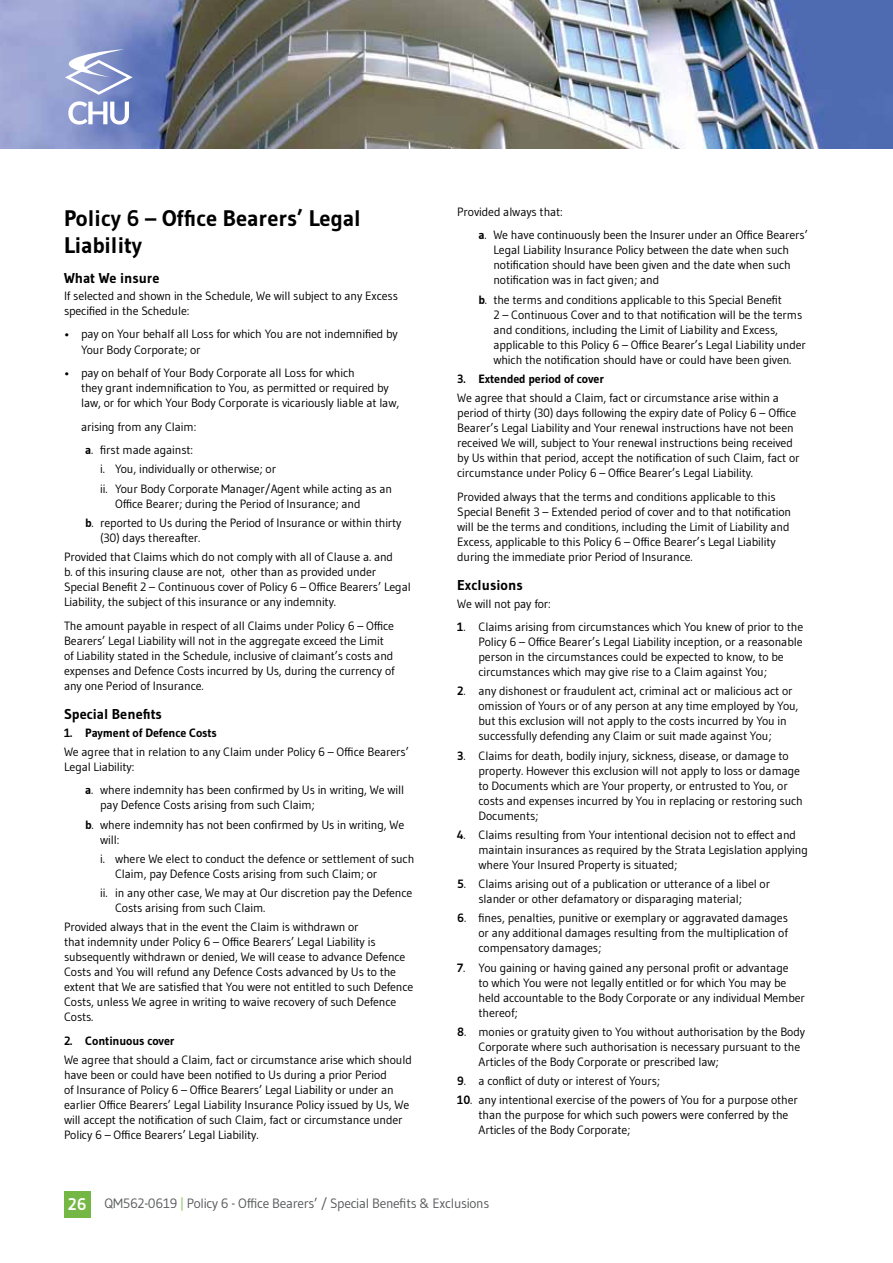
<style>
.page{position:relative;width:893px;height:1263px;background:#fff}
.page>*{position:absolute;margin:0;border:0;box-sizing:border-box;transform-origin:0 0}
.t1{font:700 22.5px/27px "Gudea";color:#000}
.t2{font:700 14.25px "Gudea";color:#000}
.t3{font:13.5px "Gudea";letter-spacing:-.02em;color:#58595b}
.t4{font:12px/15px "Gudea";letter-spacing:-.01em;color:#000}
.t5{font:700 12px "Gudea";letter-spacing:-.01em;color:#000}
.s1{font-weight:700}
.s2{font-weight:700;font-size:16.8px;color:#fff}
.s3{color:#90c164}
</style>
<div class="page">
<img style="left:0;top:0;width:893px;height:149px">
<div style="left:64px;top:1191px;width:27px;height:26px;background:#74b745"></div>
<svg style="left:65px;top:49px;width:68px;height:46px"></svg>
<svg style="left:68px;top:101px;width:61px;height:24px"></svg>
<h1 class="t1" style="left:64px;top:204px;width:298px">Policy 6 – Office Bearers’ Legal<br>Liability</h1>
<p class="t2" style="left:64px;top:269px;width:97px">What We insure</p>
<p class="t4" style="left:64px;top:288px;width:335px">If selected and shown in the Schedule, We will subject to any Excess specified in the Schedule:</p>
<p class="t4" style="left:81px;top:327px;width:318px;text-indent:-17px">• pay on Your behalf all Loss for which You are not indemnified by<br>Your Body Corporate; or</p>
<p class="t4" style="left:81px;top:365px;width:320px;text-indent:-17px">• pay on behalf of Your Body Corporate all Loss for which<br>they grant indemnification to You, as permitted or required by law, or for which Your Body Corporate is vicariously liable at law,</p>
<p class="t4" style="left:81px;top:414px;width:117px;line-height:23.5px;text-align:center">arising from any Claim: <span class="s1">a</span>. first made against:</p>
<p class="t4" style="left:100px;top:459px;width:294px;line-height:19.2px">i. You, individually or otherwise; or<br>ii. Your Body Corporate Manager/Agent while acting as an</p>
<p class="t4" style="left:85px;top:493px;width:318px;line-height:19.2px;text-indent:30px">Office Bearer; during the Period of Insurance; and<br><span class="s1">b</span>. reported to Us during the Period of Insurance or within thirty</p>
<p class="t4" style="left:64px;top:528px;width:331px;line-height:19.2px;text-indent:36px">(30) days thereafter.<br>Provided that Claims which do not comply with all of Clause a. and</p>
<p class="t4" style="left:64px;top:564px;width:348px">b. of this insuring clause are not, other than as provided under<br>Special Benefit 2 – Continuous cover of Policy 6 – Office Bearers’ Legal<br>Liability, the subject of this insurance or any indemnity.</p>
<p class="t4" style="left:64px;top:618px;width:332px">The amount payable in respect of all Claims under Policy 6 – Office Bearers’ Legal Liability will not in the aggregate exceed the Limit of Liability stated in the Schedule, inclusive of claimant’s costs and expenses and Defence Costs incurred by Us, during the currency of any one Period of Insurance.</p>
<p class="t2" style="left:64px;top:705px;width:99px">Special Benefits</p>
<p class="t5" style="left:64px;top:725px;width:154px">1. Payment of Defence Costs</p>
<p class="t4" style="left:64px;top:744px;width:346px">We agree that in relation to any Claim under Policy 6 – Office Bearers’<br>Legal Liability:</p>
<p class="t4" style="left:100px;top:782px;width:305px;text-indent:-15px"><span class="s1">a</span>. where indemnity has been confirmed by Us in writing, We will pay Defence Costs arising from such Claim;</p>
<p class="t4" style="left:100px;top:817px;width:306px;text-indent:-15px"><span class="s1">b</span>. where indemnity has not been confirmed by Us in writing, We will:</p>
<p class="t4" style="left:115px;top:851px;width:301px;text-indent:-15px">i. where We elect to conduct the defence or settlement of such<br>Claim, pay Defence Costs arising from such Claim; or</p>
<p class="t4" style="left:115px;top:885px;width:299px;text-indent:-15px">ii. in any other case, We may at Our discretion pay the Defence<br>Costs arising from such Claim.</p>
<p class="t4" style="left:64px;top:919px;width:351px">Provided always that in the event the Claim is withdrawn or<br>that indemnity under Policy 6 – Office Bearers’ Legal Liability is subsequently withdrawn or denied, We will cease to advance Defence Costs and You will refund any Defence Costs advanced by Us to the extent that We are satisfied that You were not entitled to such Defence Costs, unless We agree in writing to waive recovery of such Defence Costs.</p>
<p class="t5" style="left:64px;top:1033px;width:112px">2. Continuous cover</p>
<p class="t4" style="left:64px;top:1052px;width:349px">We agree that should a Claim, fact or circumstance arise which should have been or could have been notified to Us during a prior Period<br>of Insurance of Policy 6 – Office Bearers’ Legal Liability or under an earlier Office Bearers’ Legal Liability Insurance Policy issued by Us, We will accept the notification of such Claim, fact or circumstance under Policy 6 – Office Bearers’ Legal Liability.</p>
<p class="t4" style="left:478px;top:200px;width:331px;line-height:23.5px;text-indent:-21px">Provided always that:<br><span class="s1">a</span>. We have continuously been the Insurer under an Office Bearers’</p>
<p class="t4" style="left:493px;top:242px;width:299px">Legal Liability Insurance Policy between the date when such notification should have been given and the date when such notification was in fact given; and</p>
<p class="t4" style="left:493px;top:292px;width:314px;text-indent:-15px"><span class="s1">b</span>. the terms and conditions applicable to this Special Benefit<br>2 – Continuous Cover and to that notification will be the terms and conditions, including the Limit of Liability and Excess, applicable to this Policy 6 – Office Bearer’s Legal Liability under which the notification should have or could have been given.</p>
<p class="t5" style="left:457px;top:371px;width:148px">3. Extended period of cover</p>
<p class="t4" style="left:457px;top:390px;width:344px">We agree that should a Claim, fact or circumstance arise within a period of thirty (30) days following the expiry date of Policy 6 – Office Bearer’s Legal Liability and Your renewal instructions have not been received We will, subject to Your renewal instructions being received by Us within that period, accept the notification of such Claim, fact or circumstance under Policy 6 – Office Bearer’s Legal Liability.</p>
<p class="t4" style="left:457px;top:489px;width:335px">Provided always that the terms and conditions applicable to this Special Benefit 3 – Extended period of cover and to that notification will be the terms and conditions, including the Limit of Liability and Excess, applicable to this Policy 6 – Office Bearer’s Legal Liability during the immediate prior Period of Insurance.</p>
<p class="t2" style="left:457px;top:577px;width:67px">Exclusions</p>
<p class="t4" style="left:457px;top:596px;width:95px">We will not pay for:</p>
<p class="t4" style="left:478px;top:619px;width:326px;text-indent:-21px"><span class="s1">1</span>. Claims arising from circumstances which You knew of prior to the Policy 6 – Office Bearer’s Legal Liability inception, or a reasonable person in the circumstances could be expected to know, to be circumstances which may give rise to a Claim against You;</p>
<p class="t4" style="left:478px;top:683px;width:322px;text-indent:-21px"><span class="s1">2</span>. any dishonest or fraudulent act, criminal act or malicious act or omission of Yours or of any person at any time employed by You, but this exclusion will not apply to the costs incurred by You in successfully defending any Claim or suit made against You;</p>
<p class="t4" style="left:478px;top:748px;width:326px;text-indent:-21px"><span class="s1">3</span>. Claims for death, bodily injury, sickness, disease, or damage to property. However this exclusion will not apply to loss or damage to Documents which are Your property, or entrusted to You, or costs and expenses incurred by You in replacing or restoring such Documents;</p>
<p class="t4" style="left:478px;top:827px;width:331px;text-indent:-21px"><span class="s1">4</span>. Claims resulting from Your intentional decision not to effect and maintain insurances as required by the Strata Legislation applying where Your Insured Property is situated;</p>
<p class="t4" style="left:457px;top:876px;width:314px;text-align:center"><span class="s1">5</span>. Claims arising out of a publication or utterance of a libel or slander or other defamatory or disparaging material;</p>
<p class="t4" style="left:478px;top:910px;width:311px;text-align:justify;text-indent:-21px"><span class="s1">6</span>. fines, penalties, punitive or exemplary or aggravated damages or any additional damages resulting from the multiplication of compensatory damages;</p>
<p class="t4" style="left:478px;top:960px;width:328px;text-indent:-21px"><span class="s1">7</span>. You gaining or having gained any personal profit or advantage<br>to which You were not legally entitled or for which You may be held accountable to the Body Corporate or any individual Member thereof;</p>
<p class="t4" style="left:478px;top:1024px;width:328px;text-indent:-21px"><span class="s1">8</span>. monies or gratuity given to You without authorisation by the Body<br>Corporate where such authorisation is necessary pursuant to the<br>Articles of the Body Corporate or prescribed law;</p>
<p class="t4" style="left:457px;top:1073px;width:204px"><span class="s1">9</span>. a conflict of duty or interest of Yours;</p>
<p class="t4" style="left:478px;top:1092px;width:321px;text-indent:-21px"><span class="s1">10</span>. any intentional exercise of the powers of You for a purpose other than the purpose for which such powers were conferred by the<br>Articles of the Body Corporate;</p>
<p class="t3" style="left:68px;top:1194px;width:423px"><span class="s2">26</span> QM562-0619 <span class="s3">|</span> Policy 6 - Office Bearers’ / Special Benefits &amp; Exclusions</p>
</div>
